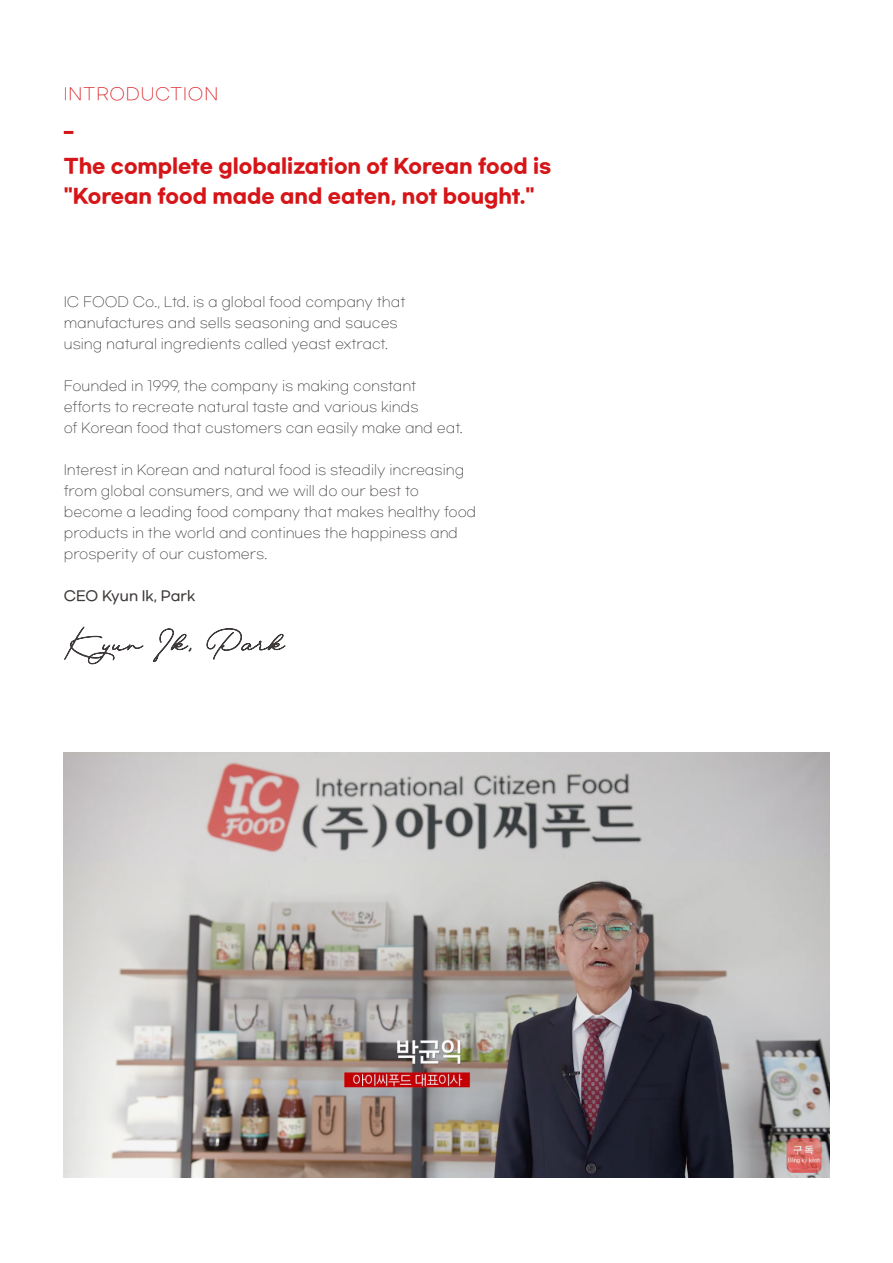
<style>
.page{position:relative;width:893px;height:1263px;background:#fff}
.page>*{position:absolute;margin:0;border:0;box-sizing:border-box;transform-origin:0 0}
.t1{font:700 19.5px/30px "Gmarket Sans";color:#d61518}
.t2{font:300 16.5px "Gmarket Sans";letter-spacing:.05em;color:#d61518}
.t3{font:300 13.5px/21px "Gmarket Sans";color:#3e3a39}
.t4{font:500 13.5px "Gmarket Sans";color:#3e3a39}
</style>
<div class="page">
<svg style="left:64px;top:131px;width:9px;height:3px"></svg>
<svg style="left:64px;top:627px;width:79px;height:37px"></svg>
<svg style="left:154px;top:629px;width:37px;height:33px"></svg>
<svg style="left:207px;top:629px;width:78px;height:30px"></svg>
<img style="left:64px;top:752px;width:765px;height:426px">
<p class="t2" style="left:64px;top:86px;width:156px">INTRODUCTION</p>
<h1 class="t1" style="left:64px;top:152px;width:489px">The complete globalization of Korean food is "Korean food made and eaten, not bought."</h1>
<p class="t3" style="left:64px;top:292px;width:343px">IC FOOD Co., Ltd. is a global food company that manufactures and sells seasoning and sauces using natural ingredients called yeast extract.</p>
<p class="t3" style="left:64px;top:376px;width:401px">Founded in 1999, the company is making constant efforts to recreate natural taste and various kinds<br>of Korean food that customers can easily make and eat.</p>
<p class="t3" style="left:64px;top:460px;width:414px">Interest in Korean and natural food is steadily increasing from global consumers, and we will do our best to become a leading food company that makes healthy food products in the world and continues the happiness and prosperity of our customers.</p>
<p class="t4" style="left:64px;top:588px;width:133px">CEO Kyun Ik, Park</p>
</div>
